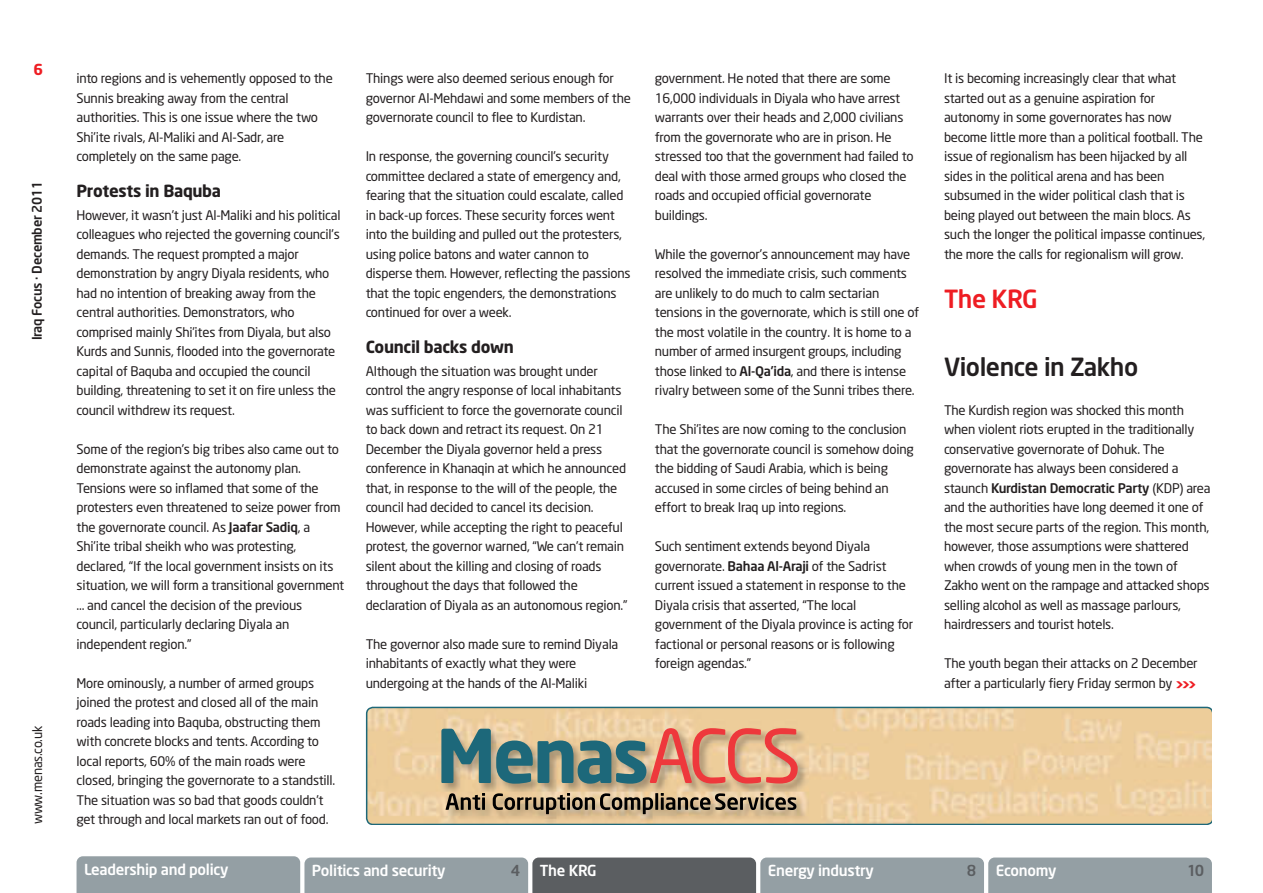
<style>
.page{position:relative;width:1263px;height:893px;background:#fff}
.page>*{position:absolute;margin:0;border:0;box-sizing:border-box;transform-origin:0 0}
.t1{font:500 24.75px "Neo Sans";letter-spacing:-.02em;color:#231f20}
.t2{font:500 24.75px "Neo Sans";letter-spacing:-.02em;color:#ee1d23}
.t3{font:700 16.5px "Neo Sans";letter-spacing:-.02em;color:#231f20}
.t4{font:500 15px "Neo Sans";letter-spacing:-.02em;color:#fff}
.t5{font:500 15px "Neo Sans";color:#5b5e61}
.t6{font:700 15px "Neo Sans";color:#ee1d23}
.t7{font:13.2px/19.5px "Neo Sans";letter-spacing:-.02em;color:#231f20}
.t8{font:500 13.2px "Neo Sans";letter-spacing:-.02em;color:#231f20}
.s1{font-weight:500}
.s2{font-weight:900;font-size:13.5px;color:#ee1d23}
</style>
<div class="page">
<svg style="left:77px;top:856px;width:1135px;height:37px;background:#8e979c"></svg>
<svg style="left:366px;top:707px;width:846px;height:117px;background:#d4bb95"></svg>
<p class="t6" style="left:33px;top:64px;width:11px">6</p>
<p class="t8" style="left:32px;top:340px;width:161px;rotate:-90deg">Iraq Focus · December 2011</p>
<p class="t7" style="left:29px;top:824px;width:100px;rotate:-90deg">www.menas.co.uk</p>
<p class="t7" style="left:77px;top:70px;width:258px">into regions and is vehemently opposed to the Sunnis breaking away from the central authorities. This is one issue where the two Shi’ite rivals, Al-Maliki and Al-Sadr, are completely on the same page.</p>
<p class="t3" style="left:77px;top:185px;width:146px">Protests in Baquba</p>
<p class="t7" style="left:77px;top:206px;width:266px">However, it wasn’t just Al-Maliki and his political colleagues who rejected the governing council’s demands. The request prompted a major demonstration by angry Diyala residents, who had no intention of breaking away from the central authorities. Demonstrators, who comprised mainly Shi’ites from Diyala, but also Kurds and Sunnis, flooded into the governorate capital of Baquba and occupied the council building, threatening to set it on fire unless the council withdrew its request.</p>
<p class="t7" style="left:77px;top:440px;width:269px">Some of the region’s big tribes also came out to demonstrate against the autonomy plan.<br>Tensions were so inflamed that some of the protesters even threatened to seize power from the governorate council. As <span class="s1">Jaafar Sadiq</span>, a Shi’ite tribal sheikh who was protesting, declared, “If the local government insists on its situation, we will form a transitional government ... and cancel the decision of the previous council, particularly declaring Diyala an independent region.”</p>
<p class="t7" style="left:77px;top:674px;width:260px">More ominously, a number of armed groups joined the protest and closed all of the main roads leading into Baquba, obstructing them with concrete blocks and tents. According to local reports, 60% of the main roads were closed, bringing the governorate to a standstill.<br>The situation was so bad that goods couldn’t get through and local markets ran out of food.</p>
<p class="t7" style="left:366px;top:70px;width:267px">Things were also deemed serious enough for governor Al-Mehdawi and some members of the governorate council to flee to Kurdistan.</p>
<p class="t7" style="left:366px;top:148px;width:266px">In response, the governing council’s security committee declared a state of emergency and, fearing that the situation could escalate, called in back-up forces. These security forces went into the building and pulled out the protesters, using police batons and water cannon to disperse them. However, reflecting the passions that the topic engenders, the demonstrations continued for over a week.</p>
<p class="t3" style="left:366px;top:341px;width:150px">Council backs down</p>
<p class="t7" style="left:366px;top:362px;width:263px">Although the situation was brought under control the angry response of local inhabitants was sufficient to force the governorate council to back down and retract its request. On 21<br>December the Diyala governor held a press conference in Khanaqin at which he announced that, in response to the will of the people, the council had decided to cancel its decision.<br>However, while accepting the right to peaceful protest, the governor warned, “We can’t remain silent about the killing and closing of roads throughout the days that followed the declaration of Diyala as an autonomous region.”</p>
<p class="t7" style="left:366px;top:635px;width:254px">The governor also made sure to remind Diyala inhabitants of exactly what they were undergoing at the hands of the Al-Maliki</p>
<p class="t7" style="left:655px;top:70px;width:260px">government. He noted that there are some 16,000 individuals in Diyala who have arrest warrants over their heads and 2,000 civilians from the governorate who are in prison. He stressed too that the government had failed to deal with those armed groups who closed the roads and occupied official governorate buildings.</p>
<p class="t7" style="left:655px;top:245px;width:266px">While the governor’s announcement may have resolved the immediate crisis, such comments are unlikely to do much to calm sectarian tensions in the governorate, which is still one of the most volatile in the country. It is home to a number of armed insurgent groups, including those linked to <span class="s1">Al-Qa’ida</span>, and there is intense rivalry between some of the Sunni tribes there.</p>
<p class="t7" style="left:655px;top:421px;width:260px">The Shi’ites are now coming to the conclusion that the governorate council is somehow doing the bidding of Saudi Arabia, which is being accused in some circles of being behind an effort to break Iraq up into regions.</p>
<p class="t7" style="left:655px;top:538px;width:260px">Such sentiment extends beyond Diyala governorate. <span class="s1">Bahaa Al-Araji</span> of the Sadrist current issued a statement in response to the Diyala crisis that asserted, “The local government of the Diyala province is acting for factional or personal reasons or is following foreign agendas.”</p>
<p class="t7" style="left:944px;top:70px;width:263px">It is becoming increasingly clear that what started out as a genuine aspiration for autonomy in some governorates has now become little more than a political football. The issue of regionalism has been hijacked by all sides in the political arena and has been subsumed in the wider political clash that is being played out between the main blocs. As such the longer the political impasse continues, the more the calls for regionalism will grow.</p>
<h1 class="t2" style="left:944px;top:289px;width:95px">The KRG</h1>
<h1 class="t1" style="left:944px;top:357px;width:196px">Violence in Zakho</h1>
<p class="t7" style="left:944px;top:401px;width:268px">The Kurdish region was shocked this month when violent riots erupted in the traditionally conservative governorate of Dohuk. The governorate has always been considered a staunch <span class="s1">Kurdistan Democratic Party</span> (KDP) area and the authorities have long deemed it one of the most secure parts of the region. This month, however, those assumptions were shattered when crowds of young men in the town of Zakho went on the rampage and attacked shops selling alcohol as well as massage parlours, hairdressers and tourist hotels.</p>
<p class="t7" style="left:944px;top:655px;width:255px">The youth began their attacks on 2 December after a particularly fiery Friday sermon by <span class="s2">&gt;&gt;&gt;</span></p>
<p class="t4" style="left:84px;top:864px;width:146px">Leadership and policy</p>
<p class="t4" style="left:312px;top:865px;width:135px">Politics and security</p>
<p class="t5" style="left:511px;top:865px;width:11px">4</p>
<p class="t4" style="left:540px;top:865px;width:58px">The KRG</p>
<p class="t4" style="left:768px;top:865px;width:108px">Energy industry</p>
<p class="t5" style="left:967px;top:865px;width:11px">8</p>
<p class="t4" style="left:996px;top:865px;width:62px">Economy</p>
<p class="t5" style="left:1187px;top:865px;width:19px">10</p>
</div>
